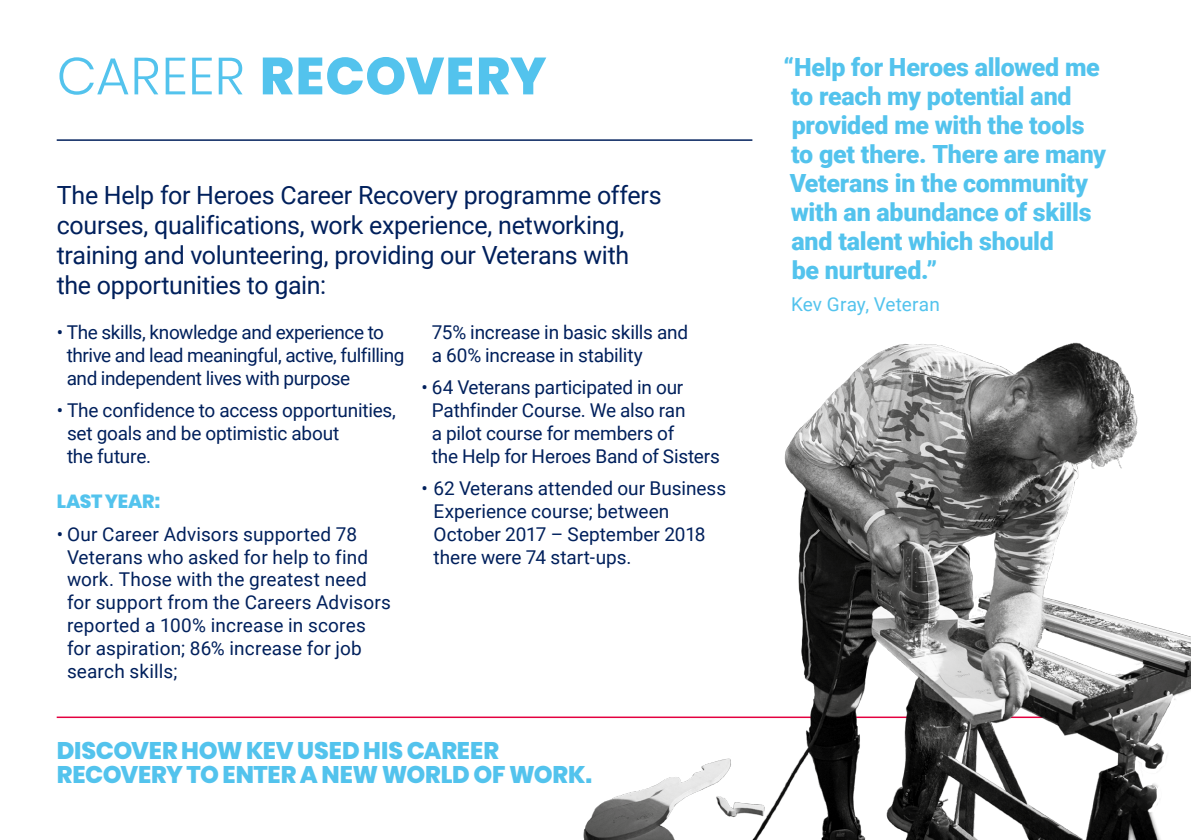
<style>
.page{position:relative;width:1191px;height:840px;background:#fff}
.page>*{position:absolute;margin:0;border:0;box-sizing:border-box;transform-origin:0 0}
.t1{font:800 52px "Poppins";letter-spacing:.02em;color:#53c3ed}
.t2{font:900 25px/29px "Roboto";letter-spacing:-.01em;color:#53c3ed}
.t3{font:25px/30px "Roboto";letter-spacing:-.01em;color:#00205c}
.t4{font:800 24px/24px "Poppins";letter-spacing:-.01em;color:#53c3ed}
.t5{font:19px/22.8px "Roboto";letter-spacing:-.005em;color:#00205c}
.t6{font:19px "Roboto";letter-spacing:.01em;color:#53c3ed}
.t7{font:800 19px "Poppins";letter-spacing:-.015em;color:#53c3ed}
.s1{font-weight:300}
</style>
<div class="page">
<hr style="left:57px;top:139px;width:695px;height:2px;background:#00205c">
<hr style="left:57px;top:716px;width:1077px;height:1px;background:#e40040">
<img style="left:527px;top:342px;width:664px;height:497px">
<h1 class="t1" style="left:57px;top:46px;width:491px"><span class="s1">CAREER</span> RECOVERY</h1>
<h2 class="t2" style="left:783px;top:51px;width:324px">“Help for Heroes allowed me to reach my potential and provided me with the tools<br>to get there. There are many<br>Veterans in the community with an abundance of skills and talent which should<br>be nurtured.”</h2>
<p class="t6" style="left:791px;top:291px;width:150px">Kev Gray, Veteran</p>
<h2 class="t3" style="left:57px;top:178px;width:606px">The Help for Heroes Career Recovery programme offers courses, qualifications, work experience, networking, training and volunteering, providing our Veterans with the opportunities to gain:</h2>
<p class="t5" style="left:67px;top:320px;width:339px;text-indent:-10px">• The skills, knowledge and experience to thrive and lead meaningful, active, fulfilling and independent lives with purpose</p>
<p class="t5" style="left:67px;top:398px;width:330px;text-indent:-10px">• The confidence to access opportunities, set goals and be optimistic about<br>the future.</p>
<p class="t7" style="left:57px;top:490px;width:105px">LAST YEAR:</p>
<p class="t5" style="left:67px;top:521px;width:325px;text-indent:-10px">• Our Career Advisors supported 78<br>Veterans who asked for help to find work. Those with the greatest need for support from the Careers Advisors reported a 100% increase in scores for aspiration; 86% increase for job search skills;</p>
<p class="t5" style="left:432px;top:320px;width:258px">75% increase in basic skills and a 60% increase in stability</p>
<p class="t5" style="left:432px;top:375px;width:290px;text-indent:-10px">• 64 Veterans participated in our<br>Pathfinder Course. We also ran<br>a pilot course for members of<br>the Help for Heroes Band of Sisters</p>
<p class="t5" style="left:433px;top:476px;width:294px;text-indent:-12px">• 62 Veterans attended our Business<br>Experience course; between<br>October 2017 – September 2018 there were 74 start-ups.</p>
<p class="t4" style="left:57px;top:738px;width:537px">DISCOVER HOW KEV USED HIS CAREER<br>RECOVERY TO ENTER A NEW WORLD OF WORK.</p>
</div>
